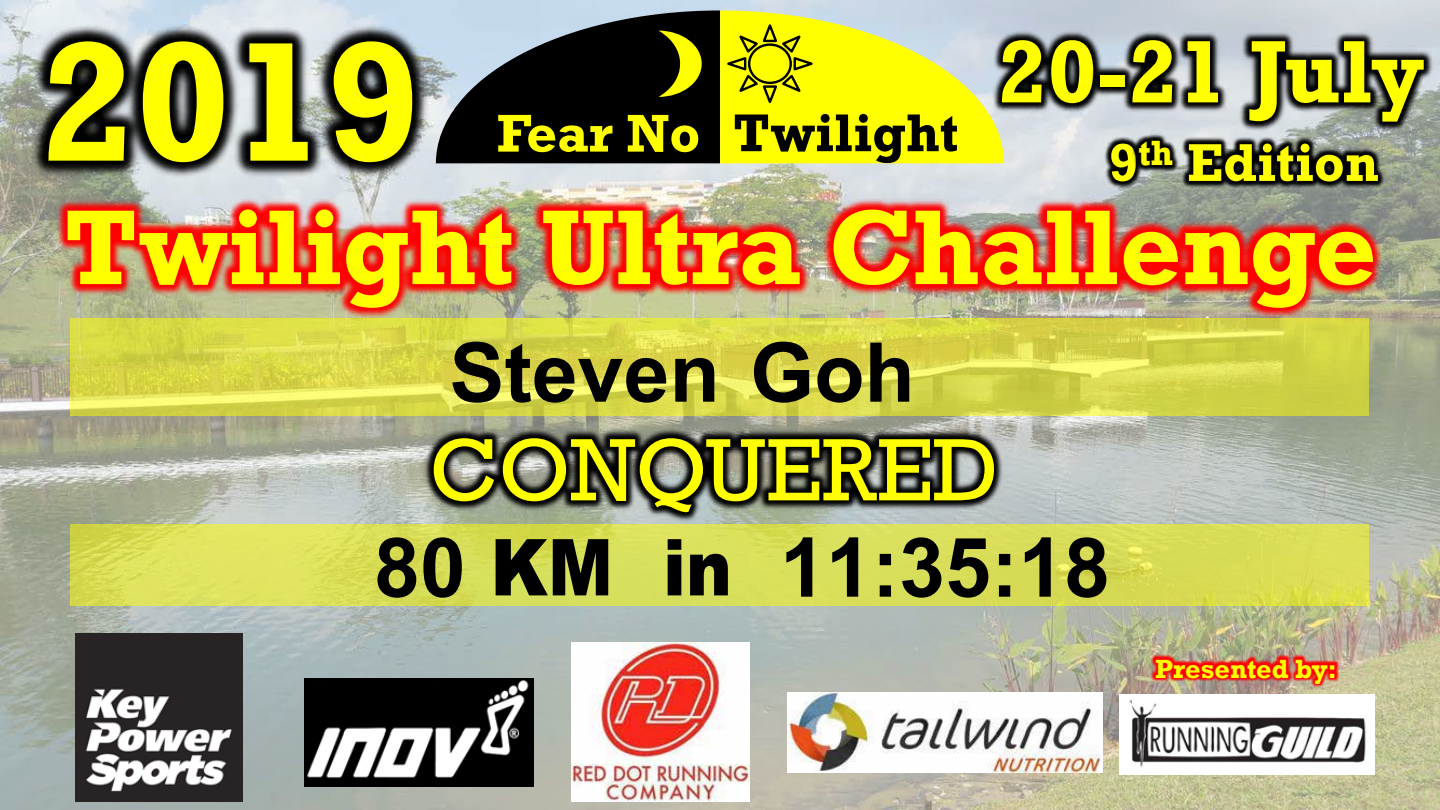
<style>
.page{position:relative;width:1440px;height:810px;background:#fff}
.page>*{position:absolute;margin:0;border:0;box-sizing:border-box;transform-origin:0 0}
.t1{font:700 172.65px "Rockwell";color:#ff0}
.t2{font:700 108px "Rockwell";color:#ff0}
.t3{font:90px "Rockwell";color:#ff0}
.t4{font:700 90px "Rockwell";color:#ff0}
.t5{font:700 82.5px "Arial";color:#000}
.t6{font:900 78.6px "Arial";color:#000;scale:.88 1}
.t7{font:700 54px "Rockwell";color:#ff0}
.t8{font:700 54px "Rockwell";color:#000}
.t9{font:700 27px "Rockwell";color:#ff0}
.s1{font-weight:700;font-size:82.5px}
</style>
<div class="page">
<img style="left:0;top:0;width:1440px;height:810px">
<img style="left:1120px;top:694px;width:255px;height:80px">
<img style="left:0;top:163px;width:1440px;height:226px">
<img style="left:362px;top:416px;width:704px;height:109px">
<img style="left:1132px;top:637px;width:227px;height:69px">
<svg style="left:544px;top:10px;width:386px;height:153px;background:#8e9014"></svg>
<img style="left:1066px;top:191px;width:78px;height:45px">
<img style="left:1107px;top:191px;width:37px;height:13px">
<img style="left:1144px;top:191px;width:277px;height:45px">
<img style="left:930px;top:0;width:100px;height:191px">
<img style="left:1030px;top:0;width:30px;height:191px">
<img style="left:1060px;top:0;width:380px;height:191px">
<img style="left:0;top:0;width:544px;height:324px">
<img style="left:76px;top:634px;width:167px;height:167px">
<img style="left:304px;top:678px;width:230px;height:109px">
<img style="left:572px;top:643px;width:178px;height:158px">
<img style="left:788px;top:692px;width:314px;height:80px">
<svg style="left:70px;top:318px;width:1299px;height:98px;background:#d9d84c"></svg>
<svg style="left:70px;top:525px;width:1299px;height:81px;background:#d9de58"></svg>
<h1 class="t1" style="left:40px;top:-2px;width:383px">2019</h1>
<p class="t7" style="left:497px;top:101px;width:205px">Fear No</p>
<p class="t8" style="left:733px;top:100px;width:227px">Twilight</p>
<p class="t4" style="left:998px;top:18px;width:429px">20-21 July</p>
<p class="t7" style="left:1109px;top:130px;width:271px">9<sup>th</sup> Edition</p>
<p class="t2" style="left:64px;top:182px;width:1314px">Twilight Ultra Challenge</p>
<p class="t5" style="left:449px;top:327px;width:467px">Steven Goh</p>
<p class="t3" style="left:430px;top:418px;width:570px">CONQUERED</p>
<p class="t6" style="left:374px;top:510px;width:408px"><span class="s1">80</span> KM in</p>
<p class="t5" style="left:780px;top:522px;width:332px">11:35:18</p>
<p class="t9" style="left:1155px;top:652px;width:183px">Presented by:</p>
</div>
